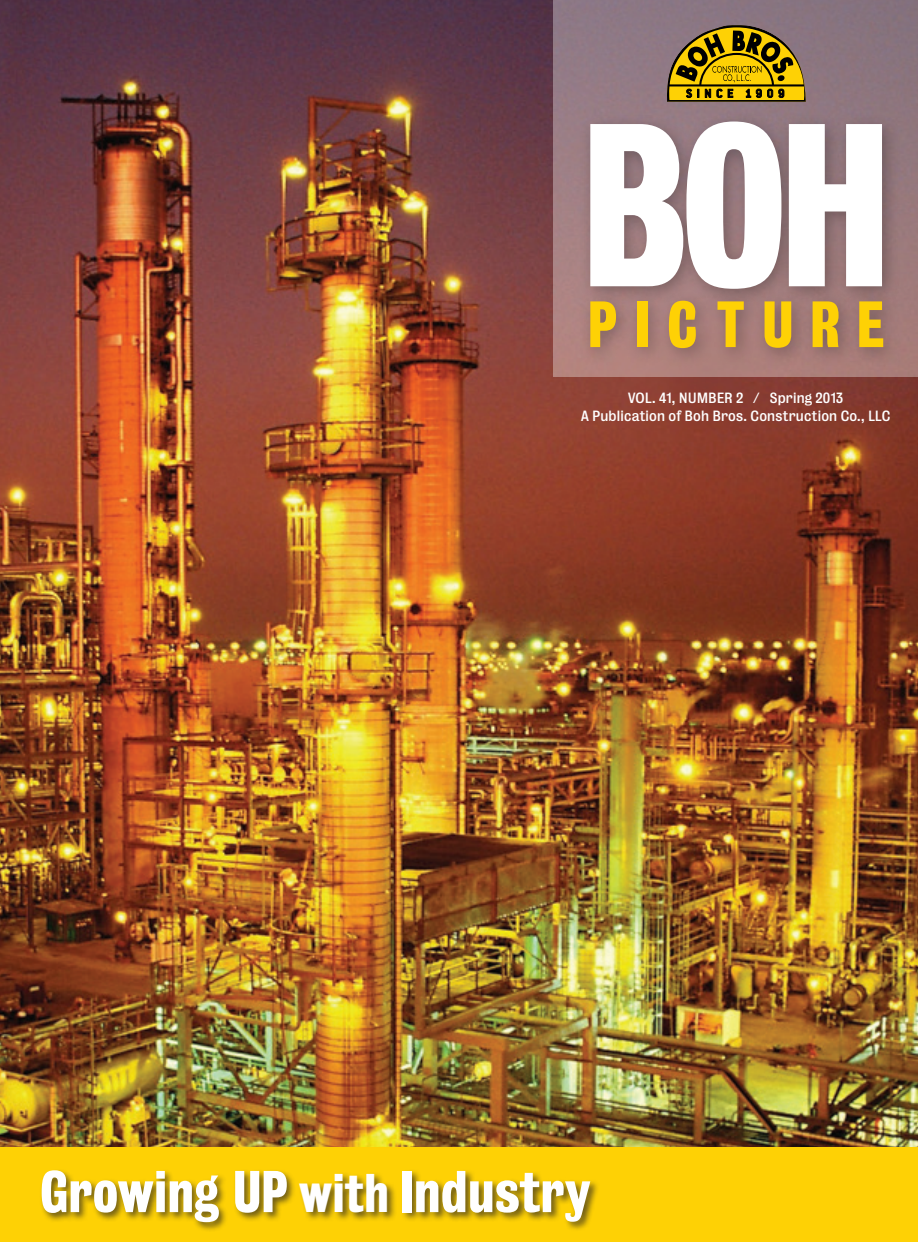
<style>
.page{position:relative;width:918px;height:1242px;background:#fff}
.page>*{position:absolute;margin:0;border:0;box-sizing:border-box;transform-origin:0 0}
.t1{font:211.2px "Bureau Grot Three Seven";color:#fff}
.t2{font:59.4px "Bureau Grot Three Seven";letter-spacing:.315em;color:#fed105}
.t3{font:53.55px "Bureau Grot Three Seven";letter-spacing:.005em;color:#fff}
.t4{font:13.5px/18px "Bureau Grot Five Three";letter-spacing:.01em;color:#fff;text-align:center}
.s1{font-size:49.65px}
</style>
<div class="page">
<img style="left:0;top:0;width:918px;height:1148px">
<div style="left:0;top:1148px;width:918px;height:94px;background:#fed105"></div>
<div style="left:553px;top:0;width:365px;height:377px;background:linear-gradient(to bottom,#877583,#b1837e)"></div>
<div style="left:579px;top:110px;width:322px;height:198px;background:#231f20;opacity:.35"></div>
<div style="left:578px;top:289px;width:325px;height:79px;background:#231f20;opacity:.35"></div>
<svg style="left:667px;top:25px;width:139px;height:77px;background:#9b801b"></svg>
<div style="left:40px;top:1168px;width:560px;height:64px;background:#231f20;opacity:.65"></div>
<h1 class="t1" style="left:581px;top:84px;width:312px">Boh</h1>
<h2 class="t2" style="left:588px;top:290px;width:298px">picture</h2>
<p class="t4" style="left:581px;top:389px;width:311px">VOL. 41, NUMBER 2 / Spring 2013<br>A Publication of Boh Bros. Construction Co., LLC</p>
<h3 class="t3" style="left:40px;top:1161px;width:551px">Growing Up <span class="s1">with</span> Industry</h3>
</div>
